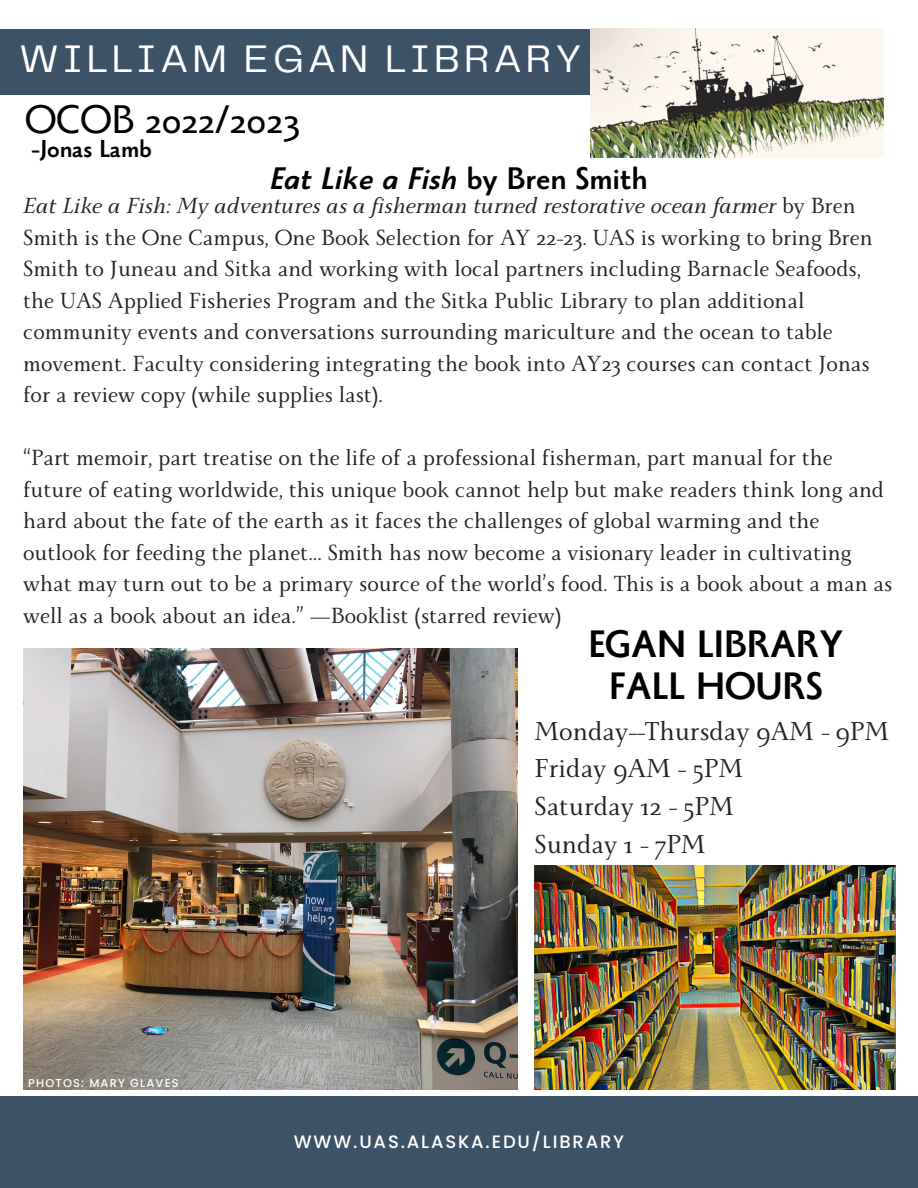
<style>
.page{position:relative;width:918px;height:1188px;background:#fff}
.page>*{position:absolute;margin:0;border:0;box-sizing:border-box;transform-origin:0 0}
.t1{font:44.55px "Monterchi Sans";color:#000}
.t2{font:700 42.75px/41.7px "Monterchi Sans";color:#000;text-align:center}
.t3{font:39.9px "Telegraf";letter-spacing:.1em;color:#fff}
.t4{font:italic 700 34.95px "Monterchi Sans";color:#000}
.t5{font:28.8px/37.8px "Monterchi Serif";color:#222}
.t6{font:700 27.45px "Monterchi Sans";color:#000}
.t7{font:24.3px/31.5px "Monterchi Serif";color:#222}
.t8{font:500 18px "Poppins";letter-spacing:.1em;color:#fff}
.t9{font:500 11.4px "Poppins";letter-spacing:.1em;color:#fff}
.s1{font-style:normal}
.s2{font-style:italic}
</style>
<div class="page">
<div style="left:0;top:1096px;width:918px;height:92px;background:#3c5266"></div>
<div style="left:0;top:29px;width:678px;height:65px;background:#3c5266"></div>
<img style="left:591px;top:29px;width:292px;height:128px">
<img style="left:23px;top:648px;width:494px;height:442px">
<img style="left:535px;top:866px;width:361px;height:224px">
<h3 class="t3" style="left:19px;top:42px;width:564px">WILLIAM EGAN LIBRARY</h3>
<h1 class="t1" style="left:25px;top:97px;width:277px">OCOB 2022/2023</h1>
<h3 class="t4" style="left:270px;top:161px;width:379px">Eat Like a Fish <span class="s1">by Bren Smith</span></h3>
<p class="t6" style="left:31px;top:135px;width:123px">-Jonas Lamb</p>
<p class="t7" style="left:23px;top:194px;width:851px"><span class="s2">Eat Like a Fish: My adventures as a fisherman turned restorative ocean farmer</span> by Bren Smith is the One Campus, One Book Selection for AY 22-23. UAS is working to bring Bren Smith to Juneau and Sitka and working with local partners including Barnacle Seafoods, the UAS Applied Fisheries Program and the Sitka Public Library to plan additional community events and conversations surrounding mariculture and the ocean to table movement. Faculty considering integrating the book into AY23 courses can contact Jonas for a review copy (while supplies last).</p>
<p class="t7" style="left:23px;top:446px;width:871px">“Part memoir, part treatise on the life of a professional fisherman, part manual for the future of eating worldwide, this unique book cannot help but make readers think long and hard about the fate of the earth as it faces the challenges of global warming and the outlook for feeding the planet... Smith has now become a visionary leader in cultivating what may turn out to be a primary source of the world’s food. This is a book about a man as well as a book about an idea.” —Booklist (starred review)</p>
<h2 class="t2" style="left:588px;top:630px;width:257px">EGAN LIBRARY<br>FALL HOURS</h2>
<p class="t5" style="left:535px;top:716px;width:356px">Monday--Thursday 9AM - 9PM<br>Friday 9AM - 5PM<br>Saturday 12 - 5PM<br>Sunday 1 - 7PM</p>
<p class="t9" style="left:28px;top:1075px;width:152px">PHOTOS: MARY GLAVES</p>
<p class="t8" style="left:294px;top:1129px;width:332px">WWW.UAS.ALASKA.EDU/LIBRARY</p>
</div>
